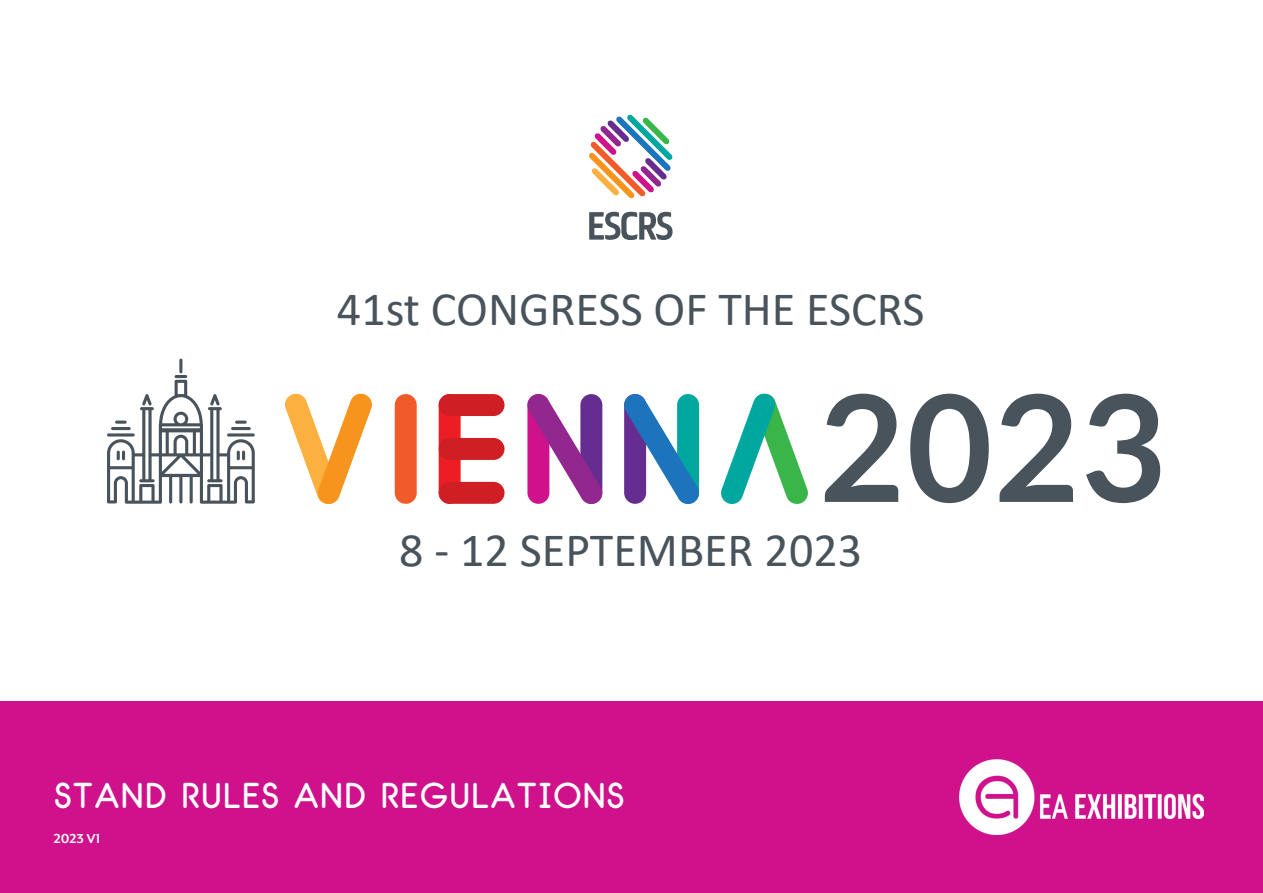
<style>
.page{position:relative;width:1263px;height:893px;background:#fff}
.page>*{position:absolute;margin:0;border:0;box-sizing:border-box;transform-origin:0 0}
.t1{font:48.15px "Calibri";color:#48535b}
.t2{font:700 36px "Santanelli";color:#fff}
.t3{font:700 15px "Mr Eaves Mod OT";color:#fff}
</style>
<div class="page">
<div style="left:0;top:702px;width:1263px;height:191px;background:#cf128c"></div>
<img style="left:959px;top:760px;width:244px;height:75px">
<svg style="left:825px;top:394px;width:73px;height:108px"></svg>
<svg style="left:910px;top:394px;width:79px;height:109px"></svg>
<svg style="left:999px;top:394px;width:74px;height:108px"></svg>
<svg style="left:1086px;top:394px;width:74px;height:109px"></svg>
<div style="left:395px;top:394px;width:22px;height:110px;background:#f15a29;border-radius:11px"></div>
<svg style="left:527px;top:394px;width:76px;height:110px"></svg>
<svg style="left:285px;top:393px;width:87px;height:111px"></svg>
<svg style="left:624px;top:394px;width:76px;height:110px"></svg>
<svg style="left:721px;top:393px;width:87px;height:111px"></svg>
<div style="left:439px;top:394px;width:22px;height:110px;background:#ed1d24;border-radius:11px"></div>
<div style="left:439px;top:394px;width:65px;height:22px;background:#cf1f25;border-radius:11px"></div>
<div style="left:439px;top:438px;width:65px;height:22px;background:#cf1f25;border-radius:11px"></div>
<div style="left:439px;top:482px;width:65px;height:22px;background:#cf1f25;border-radius:11px"></div>
<hr style="left:179px;top:359px;width:3px;height:14px;background:#48535b;border-radius:2px">
<svg style="left:107px;top:375px;width:148px;height:129px"></svg>
<svg style="left:589px;top:115px;width:83px;height:84px"></svg>
<svg style="left:589px;top:212px;width:83px;height:28px"></svg>
<p class="t1" style="left:337px;top:276px;width:589px">41st CONGRESS OF THE ESCRS</p>
<p class="t1" style="left:399px;top:517px;width:464px">8 - 12 SEPTEMBER 2023</p>
<p class="t2" style="left:54px;top:774px;width:573px">STAND RULES AND REGULATIONS</p>
<p class="t3" style="left:54px;top:831px;width:48px">2023 V1</p>
</div>
